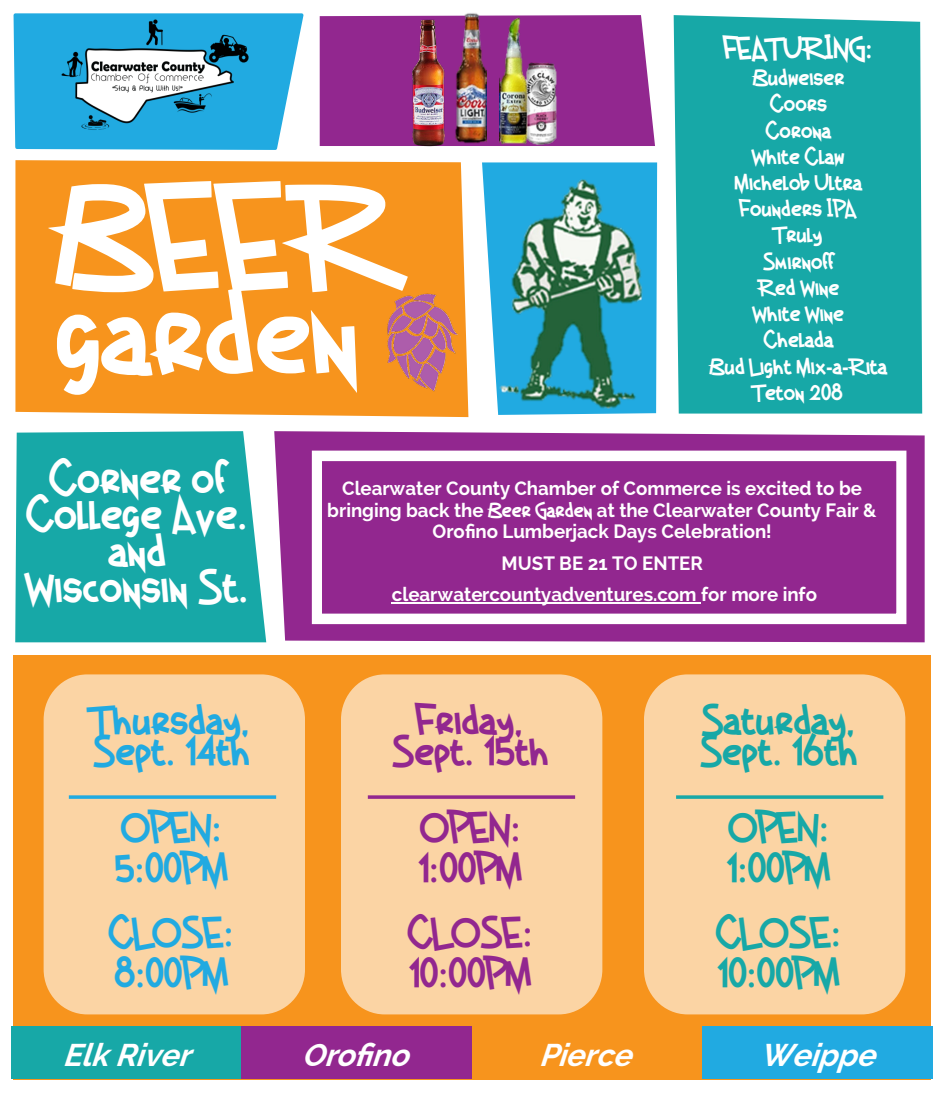
<style>
.page{position:relative;width:945px;height:1103px;background:#fff}
.page>*{position:absolute;margin:0;border:0;box-sizing:border-box;transform-origin:0 0}
.t1{font:133px "German Beauty";color:#fff}
.t2{font:108.5px "German Beauty";color:#fff}
.t3{font:42px/36.2px "German Beauty";color:#fff;text-align:center}
.t4{font:38.5px/30.6px "German Beauty";color:#17a8a7}
.t5{font:38.5px/30.6px "German Beauty";color:#21aae1}
.t6{font:38.5px/30.6px "German Beauty";color:#92278f}
.t7{font:italic 700 31.5px "Raleway";color:#fff}
.t8{font:28px "German Beauty";color:#fff}
.t9{font:21px/26.2px "German Beauty";color:#fff;text-align:center}
.t10{font:700 19.25px/21.3px "Raleway";color:#fff;text-align:center}
.s1{font-family:"German Beauty";font-weight:400}
</style>
<div class="page">
<div style="left:14px;top:655px;width:917px;height:424px;background:#f7941d"></div>
<svg style="left:13px;top:13px;width:291px;height:137px;background:#40b5e5"></svg>
<img style="left:55px;top:16px;width:196px;height:120px">
<div style="left:320px;top:15px;width:335px;height:131px;background:#92278f"></div>
<div style="left:385px;top:15px;width:22px;height:131px;background:#92278f"></div>
<div style="left:674px;top:15px;width:248px;height:398px;background:#17a8a7"></div>
<div style="left:44px;top:674px;width:261px;height:340px;background:#fbd4a4;border-radius:44px"></div>
<div style="left:644px;top:674px;width:261px;height:340px;background:#fbd4a4;border-radius:44px"></div>
<div style="left:341px;top:674px;width:261px;height:340px;background:#fbd4a4;border-radius:44px"></div>
<div style="left:15px;top:160px;width:453px;height:257px;background:#f7941d"></div>
<img style="left:407px;top:13px;width:80px;height:149px">
<svg style="left:482px;top:162px;width:175px;height:253px;background:#48b9e6"></svg>
<div style="left:15px;top:431px;width:251px;height:211px;background:#17a8a7"></div>
<div style="left:274px;top:431px;width:651px;height:211px;background:#92278f"></div>
<img style="left:353px;top:287px;width:139px;height:110px">
<img style="left:498px;top:162px;width:146px;height:248px">
<img style="left:500px;top:15px;width:98px;height:131px">
<div style="left:312px;top:450px;width:595px;height:174px;border:10px solid #fff"></div>
<hr style="left:392px;top:602px;width:309px;height:2px;background:#fff">
<hr style="left:69px;top:795px;width:207px;height:3px;background:#21aae1">
<hr style="left:368px;top:795px;width:207px;height:3px;background:#92278f">
<hr style="left:676px;top:795px;width:207px;height:3px;background:#17a8a7">
<div style="left:11px;top:1026px;width:231px;height:53px;background:#17a8a7"></div>
<div style="left:241px;top:1026px;width:231px;height:53px;background:#92278f"></div>
<div style="left:702px;top:1026px;width:231px;height:53px;background:#21aae1"></div>
<p class="t1" style="left:55px;top:169px;width:344px">BEER</p>
<p class="t2" style="left:55px;top:280px;width:305px">garden</p>
<p class="t8" style="left:724px;top:34px;width:150px">FEATURING:</p>
<p class="t9" style="left:710px;top:66px;width:179px">Budweiser<br>Coors<br>Corona<br>White Claw<br>Michelob Ultra<br>Founders IPA<br>Truly<br>Smirnoff<br>Red Wine<br>White Wine<br>Chelada<br>Bud Light Mix-a-Rita<br>Teton 208</p>
<p class="t3" style="left:26px;top:462px;width:225px">Corner of<br>College Ave. and<br>Wisconsin St.</p>
<p class="t5" style="left:92px;top:707px;width:160px">Thursday,<br>Sept. 14th</p>
<p class="t5" style="left:115px;top:808px;width:115px;line-height:41.1px">OPEN:<br>5:00PM</p>
<p class="t5" style="left:109px;top:914px;width:126px;line-height:40.9px">CLOSE:<br>8:00PM</p>
<p class="t10" style="left:327px;top:477px;width:551px">Clearwater County Chamber of Commerce is excited to be bringing back the <span class="s1">Beer Garden</span> at the Clearwater County Fair &amp;<br>Orofino Lumberjack Days Celebration!</p>
<p class="t10" style="left:392px;top:547px;width:427px;line-height:31.7px">MUST BE 21 TO ENTER clearwatercountyadventures.com for more info</p>
<p class="t6" style="left:392px;top:707px;width:158px;text-align:center">Friday,<br>Sept. 15th</p>
<p class="t6" style="left:418px;top:808px;width:106px;line-height:41.1px">OPEN:<br>1:00PM</p>
<p class="t6" style="left:408px;top:914px;width:126px;line-height:40.9px">CLOSE:<br>10:00PM</p>
<p class="t4" style="left:700px;top:707px;width:159px">Saturday,<br>Sept. 16th</p>
<p class="t4" style="left:727px;top:808px;width:106px;line-height:41.1px">OPEN:<br>1:00PM</p>
<p class="t4" style="left:716px;top:914px;width:126px;line-height:40.9px">CLOSE:<br>10:00PM</p>
<p class="t7" style="left:62px;top:1036px;width:140px">ElkRiver</p>
<p class="t7" style="left:301px;top:1036px;width:120px">Orofino</p>
<p class="t7" style="left:539px;top:1036px;width:105px">Pierce</p>
<p class="t7" style="left:759px;top:1036px;width:128px">Weippe</p>
</div>
